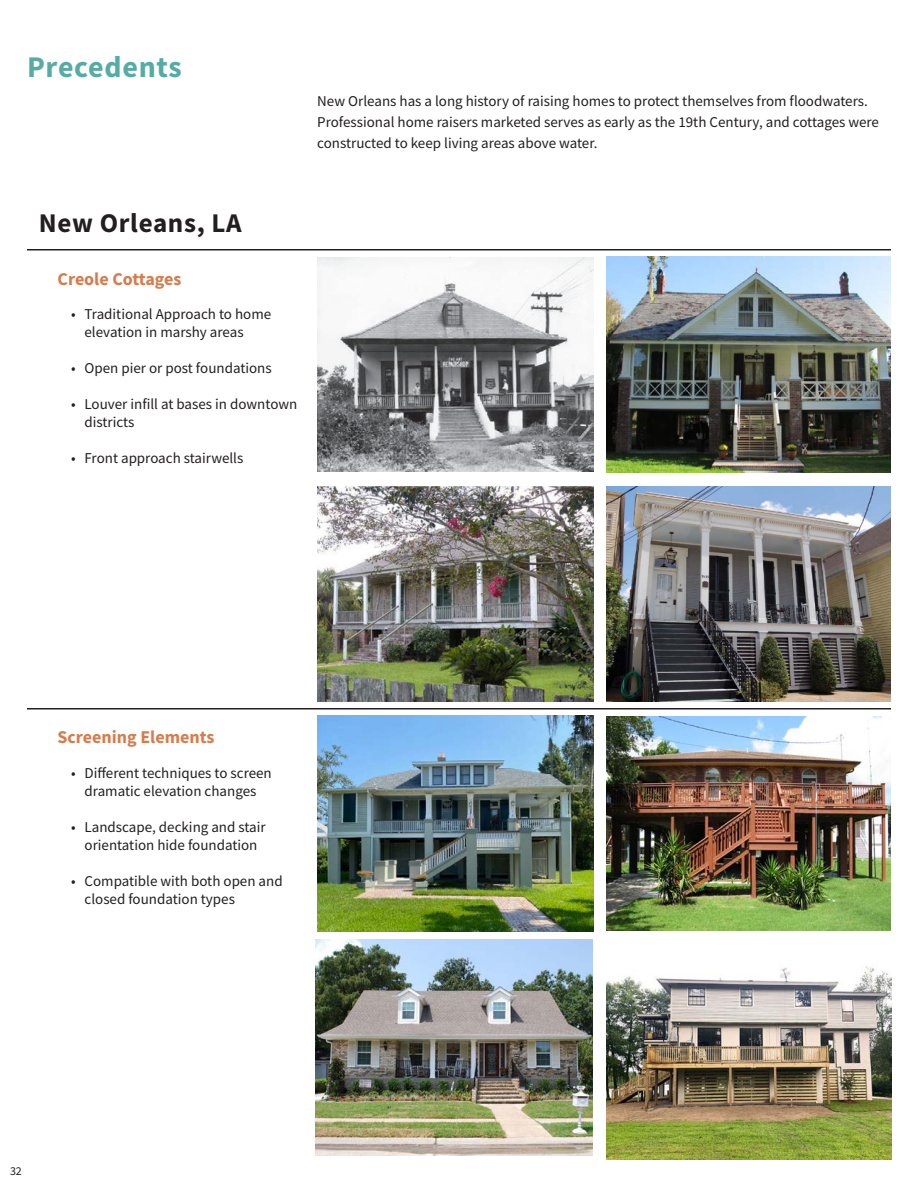
<style>
.page{position:relative;width:918px;height:1188px;background:#fff}
.page>*{position:absolute;margin:0;border:0;box-sizing:border-box;transform-origin:0 0}
.Source_-_Section_Hea{font:700 30px "Source Sans Pro";letter-spacing:.025em;color:#56aca4}
.Source_-_Sub-Section{font:700 27px "Source Sans Pro";letter-spacing:.025em;color:#231f20}
.t1{font:700 18px "Source Sans Pro";color:#d77c4c}
.t2{font:15px/18px "Source Sans Pro";color:#231f20}
.t3{font:12px "Source Sans Pro";color:#231f20}
</style>
<div class="page">
<hr style="left:27px;top:249px;width:864px;height:1px;background:#231f20">
<hr style="left:27px;top:708px;width:864px;height:2px;background:#231f20">
<img style="left:607px;top:256px;width:284px;height:216px">
<img style="left:317px;top:257px;width:277px;height:215px">
<img style="left:607px;top:717px;width:284px;height:214px">
<img style="left:317px;top:716px;width:277px;height:216px">
<img style="left:607px;top:486px;width:284px;height:216px">
<img style="left:317px;top:486px;width:277px;height:216px">
<img style="left:607px;top:966px;width:284px;height:193px">
<img style="left:315px;top:940px;width:277px;height:216px">
<p class="Source_-_Section_Hea" style="left:27px;top:46px;width:156px">Precedents</p>
<p class="t2" style="left:317px;top:90px;width:563px;line-height:21px">New Orleans has a long history of raising homes to protect themselves from floodwaters.<br>Professional home raisers marketed serves as early as the 19th Century, and cottages were constructed to keep living areas above water.</p>
<p class="Source_-_Sub-Section" style="left:39px;top:205px;width:204px">New Orleans, LA</p>
<p class="t1" style="left:58px;top:267px;width:125px">Creole Cottages</p>
<p class="t2" style="left:85px;top:305px;width:188px;text-indent:-14px">• Traditional Approach to home elevation in marshy areas</p>
<p class="t2" style="left:71px;top:359px;width:202px">• Open pier or post foundations</p>
<p class="t2" style="left:85px;top:395px;width:214px;text-indent:-14px">• Louver infill at bases in downtown districts</p>
<p class="t2" style="left:71px;top:449px;width:174px">• Front approach stairwells</p>
<p class="t1" style="left:58px;top:725px;width:158px">Screening Elements</p>
<p class="t2" style="left:71px;top:763px;width:202px;text-align:center">• Different techniques to screen dramatic elevation changes</p>
<p class="t2" style="left:71px;top:817px;width:196px;text-align:center">• Landscape, decking and stair orientation hide foundation</p>
<p class="t2" style="left:85px;top:871px;width:200px;text-indent:-14px">• Compatible with both open and closed foundation types</p>
<p class="t3" style="left:10px;top:1164px;width:13px">32</p>
</div>
